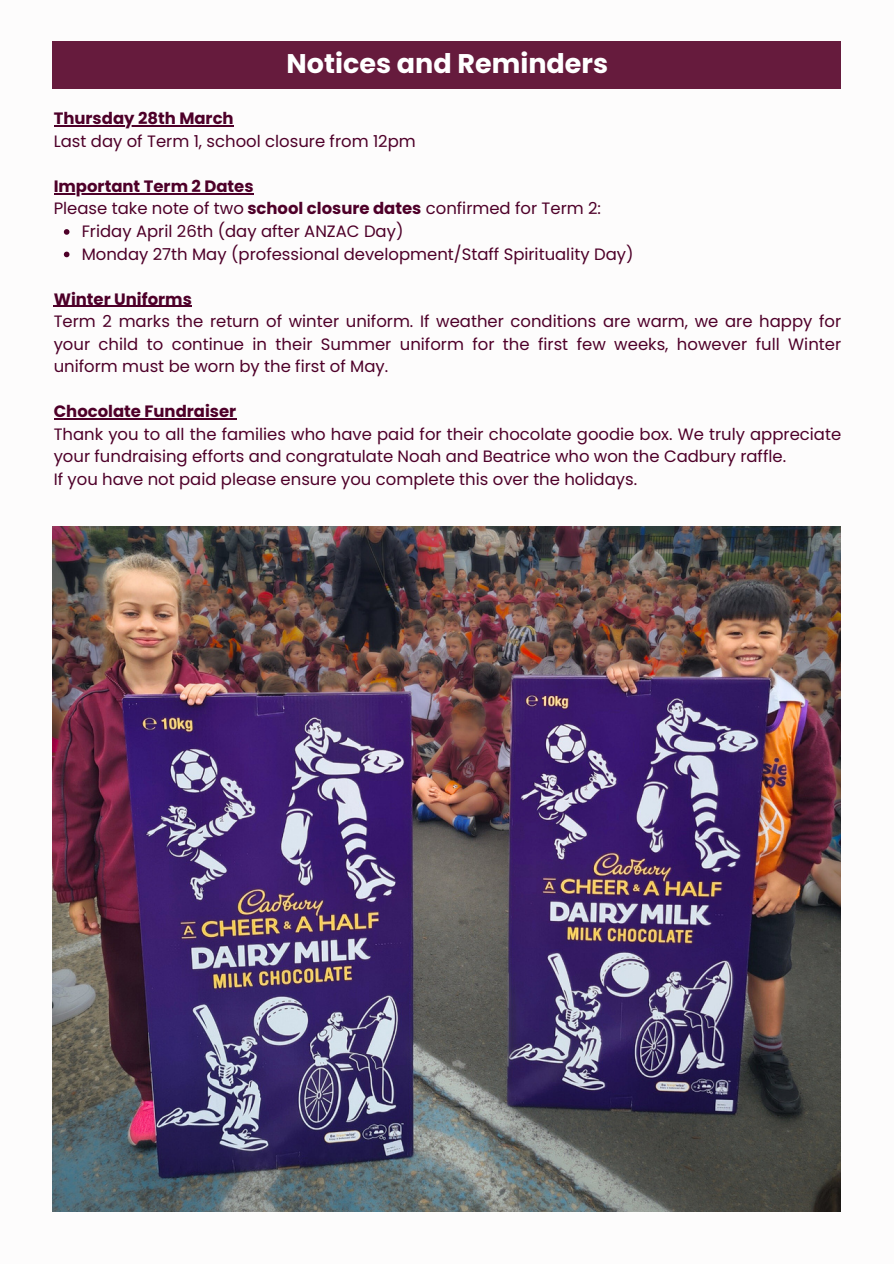
<style>
.page{position:relative;width:894px;height:1264px;background:#fff}
.page>*{position:absolute;margin:0;border:0;box-sizing:border-box;transform-origin:0 0}
.t1{font:700 27px "Poppins";color:#fff}
.t2{font:16.5px/22.5px "Poppins";color:#4e0029;text-align:justify}
.t3{font:700 16.5px "Poppins";color:#4e0029}
.s1{font-weight:700}
</style>
<div class="page">
<div style="left:53px;top:41px;width:787px;height:47px;background:#661b3d"></div>
<img style="left:52px;top:526px;width:788px;height:685px">
<hr style="left:54px;top:126px;width:180px;height:1px;background:#4e0029">
<hr style="left:54px;top:193px;width:199px;height:1px;background:#4e0029">
<svg style="left:64px;top:229px;width:5px;height:6px"></svg>
<svg style="left:64px;top:252px;width:5px;height:5px"></svg>
<hr style="left:54px;top:306px;width:138px;height:1px;background:#4e0029">
<hr style="left:54px;top:418px;width:182px;height:1px;background:#4e0029">
<p class="t1" style="left:286px;top:45px;width:323px">Notices and Reminders</p>
<p class="t3" style="left:54px;top:107px;width:181px">Thursday 28th March</p>
<p class="t2" style="left:54px;top:130px;width:363px">Last day of Term 1, school closure from 12pm</p>
<p class="t3" style="left:54px;top:175px;width:201px">Important Term 2 Dates</p>
<p class="t2" style="left:54px;top:197px;width:548px">Please take note of two <span class="s1">school closure dates</span> confirmed for Term 2:</p>
<p class="t2" style="left:82px;top:220px;width:323px">Friday April 26th (day after ANZAC Day)</p>
<p class="t2" style="left:82px;top:242px;width:553px">Monday 27th May (professional development/Staff Spirituality Day)</p>
<p class="t3" style="left:54px;top:287px;width:140px">Winter Uniforms</p>
<p class="t2" style="left:54px;top:310px;width:788px">Term 2 marks the return of winter uniform. If weather conditions are warm, we are happy for your child to continue in their Summer uniform for the first few weeks, however full Winter uniform must be worn by the first of May.</p>
<p class="t3" style="left:54px;top:400px;width:184px">Chocolate Fundraiser</p>
<p class="t2" style="left:54px;top:422px;width:788px">Thank you to all the families who have paid for their chocolate goodie box. We truly appreciate your fundraising efforts and congratulate Noah and Beatrice who won the Cadbury raffle.</p>
<p class="t2" style="left:54px;top:467px;width:584px">If you have not paid please ensure you complete this over the holidays.</p>
</div>
